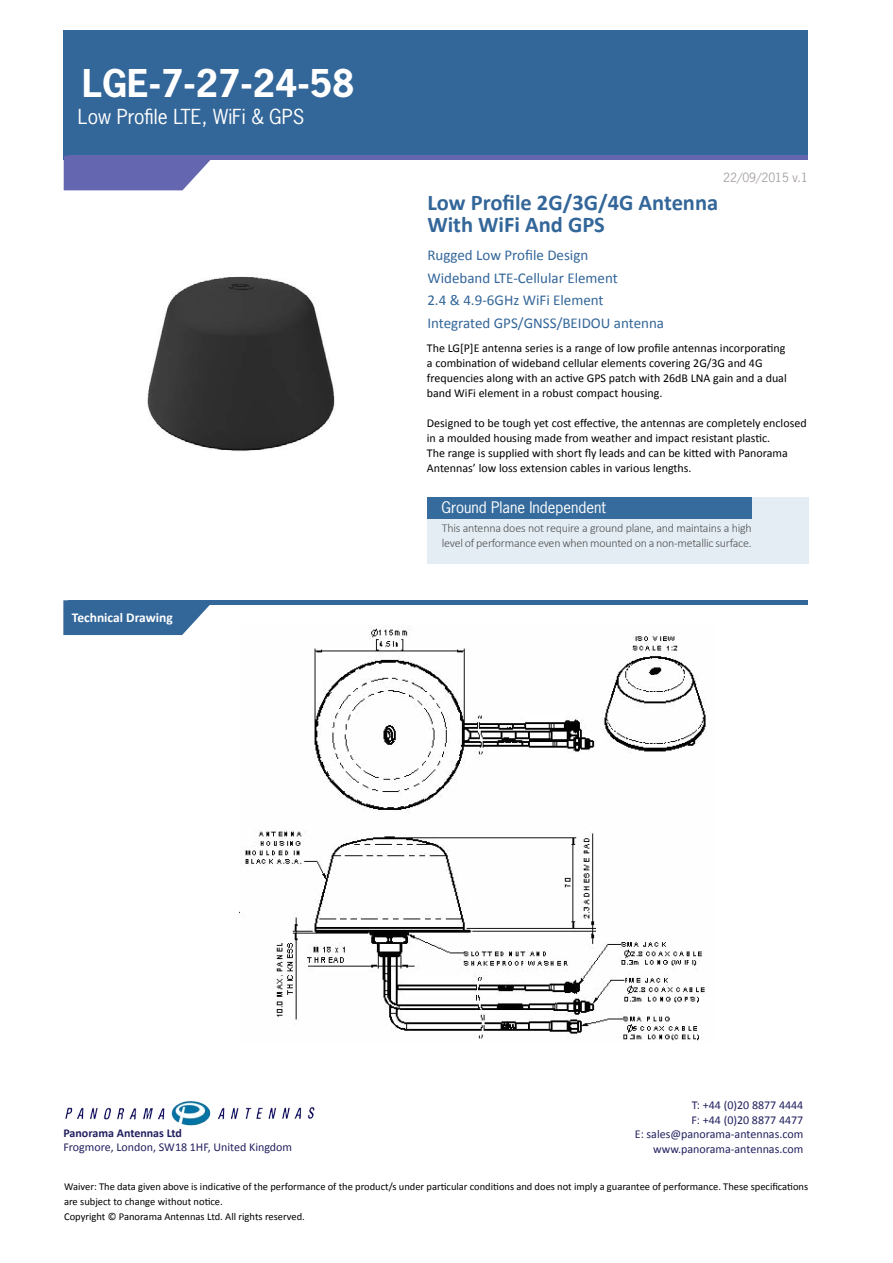
<style>
.page{position:relative;width:893px;height:1263px;background:#fff}
.page>*{position:absolute;margin:0;border:0;box-sizing:border-box;transform-origin:0 0}
.t1{font:700 36px "News Gothic Std";color:#fff}
.t2{font:700 22.5px/22.5px "Calibri";color:#369}
.t3{font:19.5px "News Gothic Std";color:#fff}
.t4{font:15px/22.5px "Calibri";color:#369}
.t5{font:15px "News Gothic Std";color:#fff}
.t6{font:700 13.5px "Calibri";color:#fff}
.t7{font:12px/15px "Calibri";color:#000}
.t8{font:12px/14.4px "Calibri";color:#21205f;text-align:right}
.t9{font:300 12px/14.4px "Calibri";letter-spacing:-.02em;color:#515153}
.t10{font:700 12px "Calibri";color:#21205f}
.t11{font:12px "News Gothic Std";color:#a9a3a3}
.t12{font:10.5px/15px "Calibri";color:#000}
</style>
<div class="page">
<div style="left:64px;top:30px;width:744px;height:129px;background:#369"></div>
<img style="left:65px;top:1100px;width:250px;height:26px">
<div style="left:69px;top:600px;width:739px;height:5px;background:#369"></div>
<svg style="left:63px;top:600px;width:147px;height:35px"></svg>
<hr style="left:69px;top:156px;width:739px;height:4px;background:#6467af">
<svg style="left:64px;top:156px;width:147px;height:34px"></svg>
<img style="left:147px;top:276px;width:188px;height:175px">
<img style="left:245px;top:626px;width:461px;height:415px">
<svg style="left:427px;top:497px;width:381px;height:66px;background:#b1c7da"></svg>
<h1 class="t1" style="left:82px;top:59px;width:274px">LGE-7-27-24-58</h1>
<h3 class="t3" style="left:78px;top:104px;width:228px">Low Profile LTE, WiFi &amp; GPS</h3>
<p class="t6" style="left:72px;top:609px;width:102px">Technical Drawing</p>
<p class="t11" style="left:723px;top:169px;width:86px">22/09/2015 v.1</p>
<h2 class="t2" style="left:427px;top:191px;width:292px">Low Profile 2G/3G/4G Antenna<br>With WiFi And GPS</h2>
<p class="t4" style="left:427px;top:244px;width:238px">Rugged Low Profile Design<br>Wideband LTE-Cellular Element<br>2.4 &amp; 4.9-6GHz WiFi Element<br>Integrated GPS/GNSS/BEIDOU antenna</p>
<p class="t7" style="left:427px;top:341px;width:361px">The LG[P]E antenna series is a range of low profile antennas incorporating a combination of wideband cellular elements covering 2G/3G and 4G frequencies along with an active GPS patch with 26dB LNA gain and a dual band WiFi element in a robust compact housing.</p>
<p class="t7" style="left:427px;top:416px;width:381px">Designed to be tough yet cost effective, the antennas are completely enclosed in a moulded housing made from weather and impact resistant plastic.<br>The range is supplied with short fly leads and can be kitted with Panorama Antennas’ low loss extension cables in various lengths.</p>
<p class="t5" style="left:442px;top:498px;width:166px">Ground Plane Independent</p>
<p class="t9" style="left:442px;top:521px;width:311px">This antenna does not require a ground plane, and maintains a high level of performance even when mounted on a non-metallic surface.</p>
<p class="t8" style="left:635px;top:1098px;width:170px">T: +44 (0)20 8877 4444<br>F: +44 (0)20 8877 4477<br>E: sales@panorama-antennas.com www.panorama-antennas.com</p>
<p class="t12" style="left:64px;top:1178px;width:746px">Waiver: The data given above is indicative of the performance of the product/s under particular conditions and does not imply a guarantee of performance. These specifications are subject to change without notice.<br>Copyright © Panorama Antennas Ltd. All rights reserved.</p>
<p class="t10" style="left:63px;top:1125px;width:120px">Panorama Antennas Ltd</p>
<p class="t8" style="left:63px;top:1140px;width:230px">Frogmore, London, SW18 1HF, United Kingdom</p>
</div>
